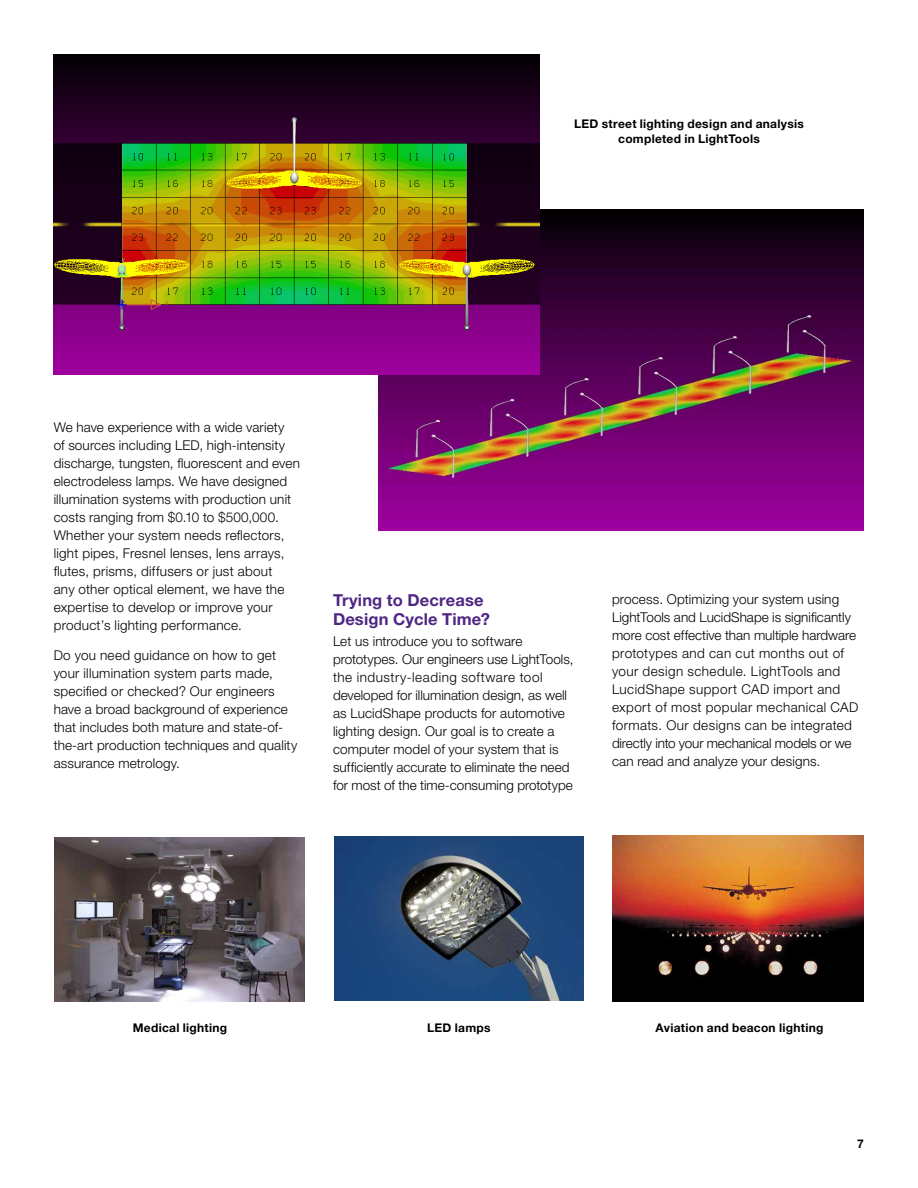
<style>
.page{position:relative;width:918px;height:1188px;background:#fff}
.page>*{position:absolute;margin:0;border:0;box-sizing:border-box;transform-origin:0 0}
._02_Subhead_level_1{font:700 16.5px/19.5px "Helvetica Neue LT Std";letter-spacing:.01em;color:#4f2683}
._03_Body_copy{font:300 13.5px/18px "Helvetica Neue LT Std";letter-spacing:.01em;color:#000}
._05_Figure_caption{font:700 12px/15px "Helvetica Neue LT Std";letter-spacing:.02em;color:#000;text-align:center}
</style>
<div class="page">
<img style="left:378px;top:210px;width:486px;height:321px">
<img style="left:54px;top:54px;width:486px;height:321px">
<img style="left:54px;top:837px;width:251px;height:164px">
<img style="left:334px;top:837px;width:250px;height:163px">
<img style="left:612px;top:836px;width:252px;height:165px">
<p class="_05_Figure_caption" style="left:574px;top:116px;width:231px">LED street lighting design and analysis completed in LightTools</p>
<p class="_03_Body_copy" style="left:54px;top:418px;width:248px">We have experience with a wide variety<br>of sources including LED, high-intensity discharge, tungsten, fluorescent and even electrodeless lamps. We have designed illumination systems with production unit costs ranging from $0.10 to $500,000.<br>Whether your system needs reflectors, light pipes, Fresnel lenses, lens arrays, flutes, prisms, diffusers or just about<br>any other optical element, we have the expertise to develop or improve your product’s lighting performance.</p>
<p class="_03_Body_copy" style="left:54px;top:646px;width:245px">Do you need guidance on how to get your illumination system parts made, specified or checked? Our engineers have a broad background of experience that includes both mature and state-of&shy;the-art production techniques and quality assurance metrology.</p>
<p class="_02_Subhead_level_1" style="left:333px;top:590px;width:159px">Trying to Decrease<br>Design Cycle Time?</p>
<p class="_03_Body_copy" style="left:333px;top:632px;width:242px">Let us introduce you to software prototypes. Our engineers use LightTools, the industry-leading software tool developed for illumination design, as well as LucidShape products for automotive lighting design. Our goal is to create a computer model of your system that is sufficiently accurate to eliminate the need for most of the time-consuming prototype</p>
<p class="_03_Body_copy" style="left:612px;top:590px;width:248px">process. Optimizing your system using LightTools and LucidShape is significantly more cost effective than multiple hardware prototypes and can cut months out of your design schedule. LightTools and LucidShape support CAD import and export of most popular mechanical CAD formats. Our designs can be integrated directly into your mechanical models or we can read and analyze your designs.</p>
<p class="_05_Figure_caption" style="left:133px;top:1020px;width:96px">Medical lighting</p>
<p class="_05_Figure_caption" style="left:427px;top:1020px;width:65px">LED lamps</p>
<p class="_05_Figure_caption" style="left:656px;top:1020px;width:169px">Aviation and beacon lighting</p>
<p class="_05_Figure_caption" style="left:857px;top:1136px;width:8px">7</p>
</div>
